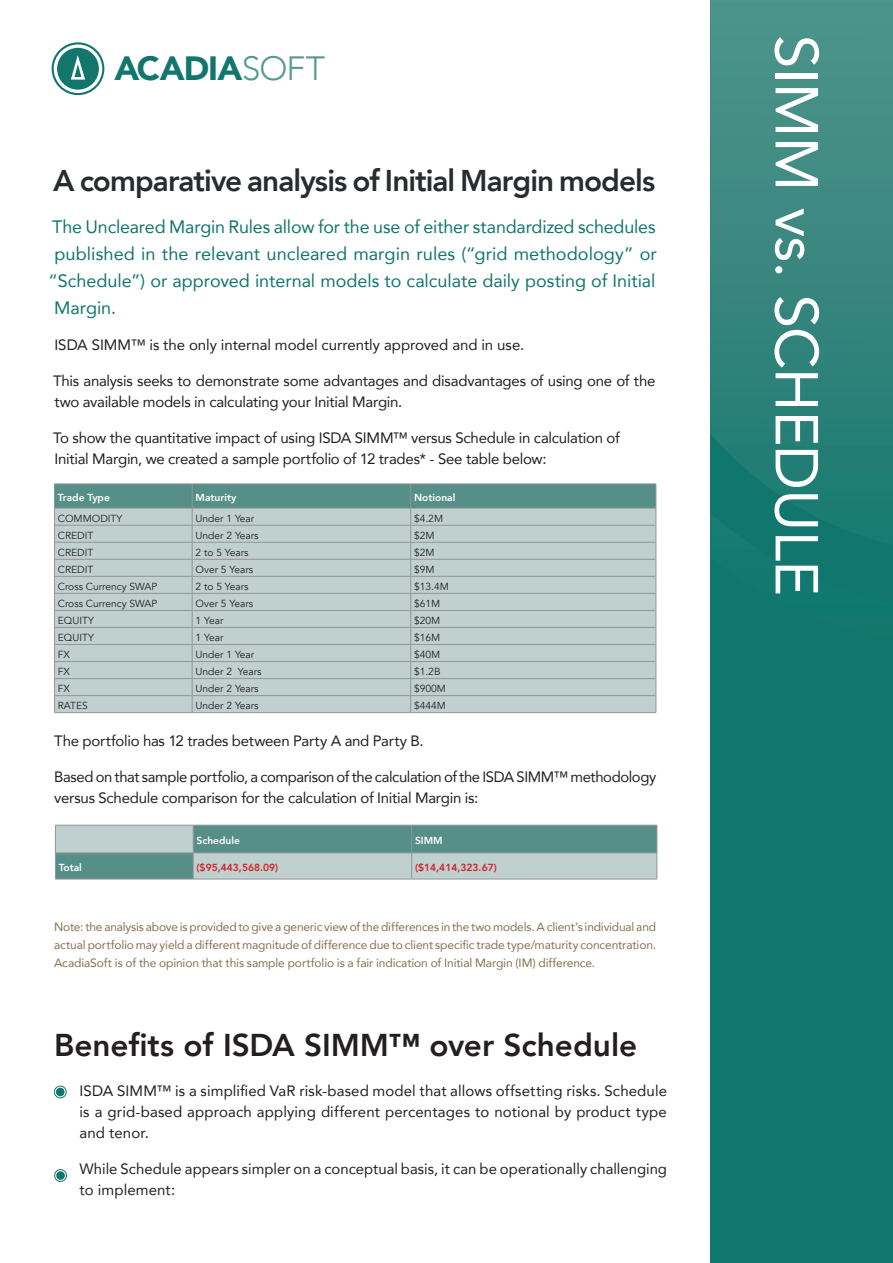
<style>
.page{position:relative;width:893px;height:1263px;background:#fff}
.page>*{position:absolute;margin:0;border:0;box-sizing:border-box;transform-origin:0 0}
.t1{font:60px "Avenir";letter-spacing:-.01em;color:#fff}
.t2{font:900 33.6px "Avenir";letter-spacing:-.02em;color:#12766d}
.t3{font:800 31.5px "Avenir";color:#231f20}
.t4{font:800 30px "Avenir";letter-spacing:-.03em;color:#292c2f}
.t5{font:18px "Avenir";letter-spacing:-.005em;color:#11766d}
.t6{font:15px/21px "Avenir";letter-spacing:-.015em;color:#231f20}
.t7{font:12px/18px "Avenir";letter-spacing:-.01em;color:#866f4f;text-align:justify}
.t8{font:10.2px "Avenir";color:#231f20}
.t9{font:800 10.2px "Avenir";color:#fff}
.t10{font:800 10.2px "Avenir";color:#d1232a}
.s1{font-weight:300;color:#569991}
</style>
<div class="page">
<div style="left:710px;top:0;width:183px;height:1263px;background:#11766d"></div>
<svg style="left:710px;top:0;width:183px;height:507px;background:#37877e"></svg>
<svg style="left:52px;top:42px;width:52px;height:53px"></svg>
<svg style="left:54px;top:484px;width:603px;height:228px;background:#b1c5c3"></svg>
<hr style="left:54px;top:712px;width:138px;height:1px;background:#939598">
<hr style="left:192px;top:712px;width:219px;height:1px;background:#939598">
<hr style="left:411px;top:712px;width:245px;height:1px;background:#939598">
<svg style="left:55px;top:825px;width:603px;height:54px;background:#89ada9"></svg>
<hr style="left:55px;top:879px;width:138px;height:1px;background:#939598">
<hr style="left:193px;top:879px;width:219px;height:1px;background:#939598">
<hr style="left:412px;top:879px;width:245px;height:1px;background:#939598">
<div style="left:54px;top:1086px;width:13px;height:12px;border:1px solid #11766d;border-radius:50%"></div>
<div style="left:56px;top:1088px;width:9px;height:8px;background:#11766d;border-radius:50%"></div>
<div style="left:54px;top:1169px;width:13px;height:13px;border:1px solid #11766d;border-radius:50%"></div>
<div style="left:56px;top:1171px;width:9px;height:9px;background:#11766d;border-radius:50%"></div>
<p class="t2" style="left:114px;top:40px;width:212px">ACADIA<span class="s1">SOFT</span></p>
<p class="t4" style="left:53px;top:158px;width:604px">A comparative analysis of Initial Margin models</p>
<p class="t5" style="left:52px;top:213px;width:605px">The Uncleared Margin Rules allow for the use of either standardized schedules</p>
<p class="t5" style="left:55px;top:240px;width:604px">published in the relevant uncleared margin rules (“grid methodology” or</p>
<p class="t5" style="left:49px;top:267px;width:609px">“Schedule”) or approved internal models to calculate daily posting of Initial</p>
<p class="t5" style="left:54px;top:294px;width:63px">Margin.</p>
<p class="t6" style="left:54px;top:334px;width:471px">ISDA SIMM™ is the only internal model currently approved and in use.</p>
<p class="t6" style="left:53px;top:370px;width:604px">This analysis seeks to demonstrate some advantages and disadvantages of using one of the two available models in calculating your Initial Margin.</p>
<p class="t6" style="left:53px;top:427px;width:568px">To show the quantitative impact of using ISDA SIMM™ versus Schedule in calculation of<br>Initial Margin, we created a sample portfolio of 12 trades* - See table below:</p>
<p class="t9" style="left:58px;top:490px;width:54px">Trade Type</p>
<p class="t9" style="left:196px;top:490px;width:42px">Maturity</p>
<p class="t9" style="left:414px;top:490px;width:43px">Notional</p>
<p class="t8" style="left:58px;top:512px;width:66px">COMMODITY</p>
<p class="t8" style="left:196px;top:512px;width:60px">Under 1 Year</p>
<p class="t8" style="left:414px;top:512px;width:30px">$4.2M</p>
<p class="t8" style="left:58px;top:529px;width:37px">CREDIT</p>
<p class="t8" style="left:196px;top:529px;width:65px">Under 2 Years</p>
<p class="t8" style="left:414px;top:529px;width:22px">$2M</p>
<p class="t8" style="left:58px;top:546px;width:37px">CREDIT</p>
<p class="t8" style="left:196px;top:546px;width:55px">2 to 5 Years</p>
<p class="t8" style="left:414px;top:546px;width:22px">$2M</p>
<p class="t8" style="left:58px;top:563px;width:37px">CREDIT</p>
<p class="t8" style="left:196px;top:563px;width:59px">Over 5 Years</p>
<p class="t8" style="left:414px;top:563px;width:22px">$9M</p>
<p class="t8" style="left:58px;top:580px;width:101px">Cross Currency SWAP</p>
<p class="t8" style="left:196px;top:580px;width:55px">2 to 5 Years</p>
<p class="t8" style="left:414px;top:580px;width:36px">$13.4M</p>
<p class="t8" style="left:58px;top:597px;width:101px">Cross Currency SWAP</p>
<p class="t8" style="left:196px;top:597px;width:59px">Over 5 Years</p>
<p class="t8" style="left:414px;top:597px;width:28px">$61M</p>
<p class="t8" style="left:58px;top:614px;width:38px">EQUITY</p>
<p class="t8" style="left:196px;top:614px;width:29px">1 Year</p>
<p class="t8" style="left:414px;top:614px;width:28px">$20M</p>
<p class="t8" style="left:58px;top:631px;width:38px">EQUITY</p>
<p class="t8" style="left:196px;top:631px;width:29px">1 Year</p>
<p class="t8" style="left:414px;top:631px;width:28px">$16M</p>
<p class="t8" style="left:58px;top:648px;width:14px">FX</p>
<p class="t8" style="left:196px;top:648px;width:60px">Under 1 Year</p>
<p class="t8" style="left:414px;top:648px;width:28px">$40M</p>
<p class="t8" style="left:58px;top:665px;width:14px">FX</p>
<p class="t8" style="left:196px;top:665px;width:67px">Under 2 Years</p>
<p class="t8" style="left:414px;top:665px;width:28px">$1.2B</p>
<p class="t8" style="left:58px;top:683px;width:14px">FX</p>
<p class="t8" style="left:196px;top:683px;width:65px">Under 2 Years</p>
<p class="t8" style="left:414px;top:683px;width:33px">$900M</p>
<p class="t8" style="left:58px;top:700px;width:31px">RATES</p>
<p class="t8" style="left:196px;top:700px;width:65px">Under 2 Years</p>
<p class="t8" style="left:414px;top:700px;width:33px">$444M</p>
<p class="t6" style="left:54px;top:730px;width:371px">The portfolio has 12 trades between Party A and Party B.</p>
<p class="t6" style="left:54px;top:766px;width:603px">Based on that sample portfolio, a comparison of the calculation of the ISDA SIMM™ methodology versus Schedule comparison for the calculation of Initial Margin is:</p>
<p class="t9" style="left:197px;top:833px;width:45px">Schedule</p>
<p class="t9" style="left:415px;top:833px;width:29px">SIMM</p>
<p class="t9" style="left:59px;top:860px;width:25px">Total</p>
<p class="t10" style="left:197px;top:860px;width:83px">($95,443,568.09)</p>
<p class="t10" style="left:415px;top:860px;width:83px">($14,414,323.67)</p>
<p class="t7" style="left:54px;top:917px;width:604px">Note: the analysis above is provided to give a generic view of the differences in the two models. A client’s individual and actual portfolio may yield a different magnitude of difference due to client specific trade type/maturity concentration.<br>AcadiaSoft is of the opinion that this sample portfolio is a fair indication of Initial Margin (IM) difference.</p>
<p class="t3" style="left:54px;top:1021px;width:585px">Benefits of ISDA SIMM™ over Schedule</p>
<p class="t6" style="left:80px;top:1080px;width:589px;text-align:justify">ISDA SIMM™ is a simplified VaR risk-based model that allows offsetting risks. Schedule is a grid-based approach applying different percentages to notional by product type and tenor.</p>
<p class="t6" style="left:80px;top:1158px;width:589px">While Schedule appears simpler on a conceptual basis, it can be operationally challenging to implement:</p>
<p class="t1" style="left:845px;top:35px;width:562px;rotate:90deg">SIMM vs. SCHEDULE</p>
</div>
